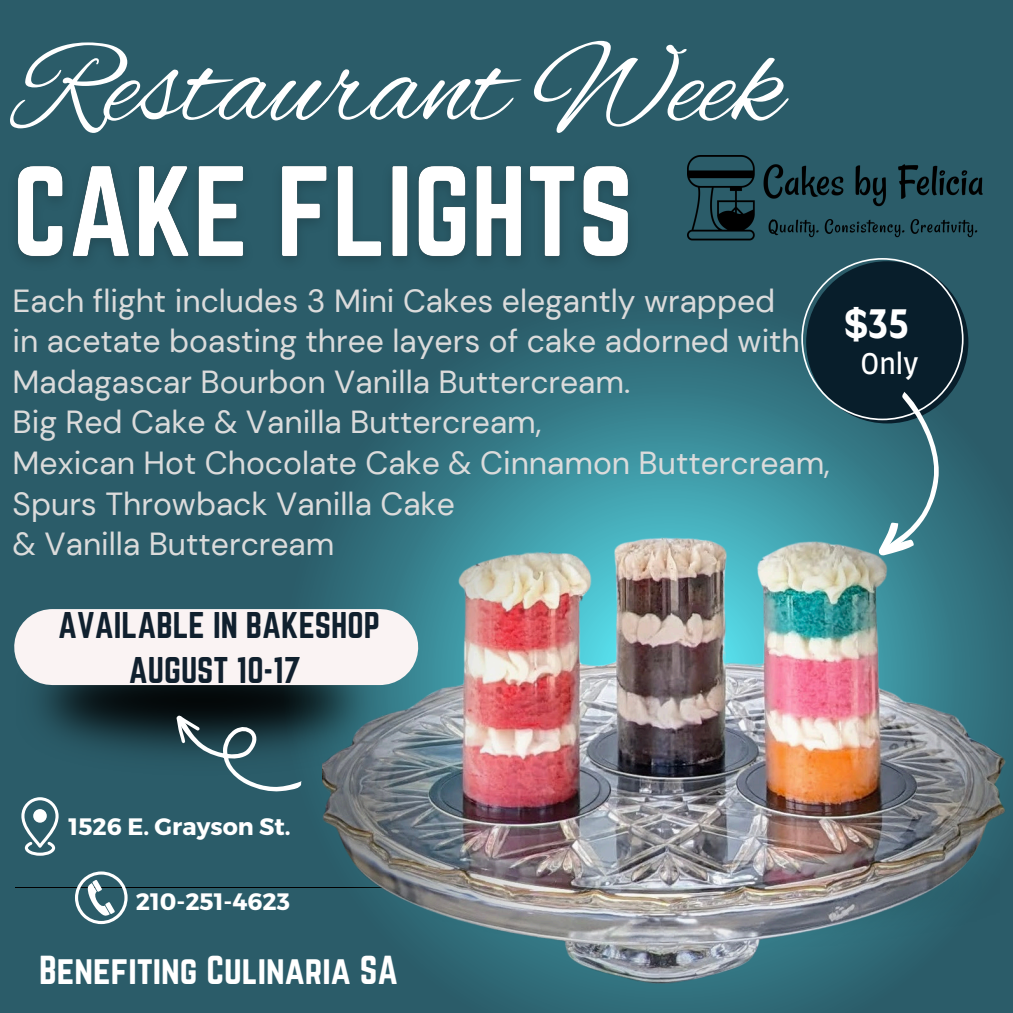
<style>
.page{position:relative;width:1013px;height:1013px;background:#fff}
.page>*{position:absolute;margin:0;border:0;box-sizing:border-box;transform-origin:0 0}
.t1{font:122.88px "Alex Brush";color:#fff}
.t2{font:700 37.5px "Farro";color:#fff}
.t3{font:35.38px "Norwester";color:#fff}
.t4{font:32.5px/45px "Norwester";color:#10202e;text-align:center}
.t5{font:31.88px/40.6px "DM Sans";color:#dbdbdb}
.t6{font:27.5px "Farro";color:#fff}
.t7{font:700 23.75px "Montserrat";color:#fff}
</style>
<div class="page">
<div style="left:0;top:0;width:1012px;height:1012px;background:#2b5c69"></div>
<img style="left:15px;top:609px;width:152px;height:247px">
<svg style="left:283px;top:325px;width:686px;height:687px"></svg>
<svg style="left:167px;top:685px;width:137px;height:134px"></svg>
<img style="left:322px;top:460px;width:690px;height:540px">
<div style="left:52px;top:609px;width:328px;height:76px;background:#faf3f3"></div>
<svg style="left:75px;top:871px;width:52px;height:53px"></svg>
<svg style="left:801px;top:258px;width:167px;height:299px"></svg>
<svg style="left:21px;top:797px;width:38px;height:58px"></svg>
<div style="left:33px;top:809px;width:14px;height:13px;background:#fff;border-radius:50%"></div>
<img style="left:687px;top:156px;width:295px;height:85px">
<img style="left:18px;top:166px;width:610px;height:94px">
<p class="t1" style="left:15px;top:18px;width:769px">Restaurant Week</p>
<p class="t5" style="left:13px;top:280px;width:818px">Each flight includes 3 Mini Cakes elegantly wrapped<br>in acetate boasting three layers of cake adorned with Madagascar Bourbon Vanilla Buttercream.<br>Big Red Cake &amp; Vanilla Buttercream,<br>Mexican Hot Chocolate Cake &amp; Cinnamon Buttercream, Spurs Throwback Vanilla Cake<br>&amp; Vanilla Buttercream</p>
<h6 class="t2" style="left:844px;top:308px;width:66px">$35</h6>
<p class="t6" style="left:860px;top:351px;width:60px">Only</p>
<p class="t4" style="left:58px;top:602px;width:323px">AVAILABLE IN BAKESHOP<br>AUGUST 10-17</p>
<p class="t7" style="left:69px;top:811px;width:223px">1526 E. Grayson St.</p>
<p class="t7" style="left:136px;top:885px;width:156px">210-251-4623</p>
<p class="t3" style="left:39px;top:949px;width:360px">Benefiting Culinaria SA</p>
</div>
